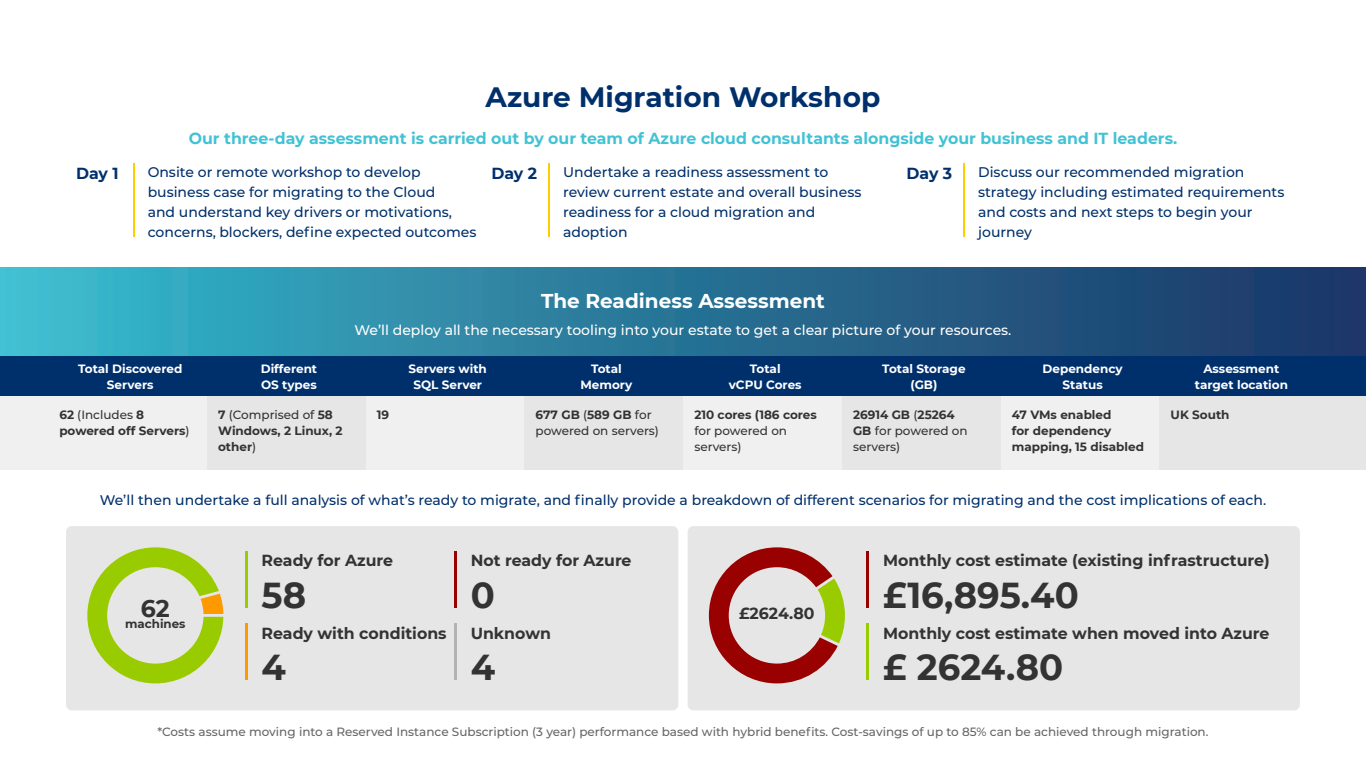
<style>
.page{position:relative;width:1366px;height:768px;background:#fff}
.page>*{position:absolute;margin:0;border:0;box-sizing:border-box;transform-origin:0 0}
.t1{font:700 36px "Montserrat";color:#333}
.t2{font:700 28px "Montserrat";color:#00306c}
.t3{font:700 24px "Montserrat";color:#333}
.t4{font:700 20px "Montserrat";color:#fff}
.t5{font:700 16px "Montserrat";color:#333}
.t6{font:700 16px "Montserrat";color:#42c2d4}
.t7{font:700 16px "Montserrat";letter-spacing:-.005em;color:#00306c}
.t8{font:500 14px/20px "Montserrat";color:#00306c}
.t9{font:500 14px "Montserrat";color:#fff}
.t10{font:500 12px "Montserrat";color:#666}
.t11{font:700 12px/16px "Montserrat";color:#fff;text-align:center}
.t12{font:700 12px/16px "Montserrat";color:#333}
.t13{font:500 12px/16px "Montserrat";color:#333}
.s1{font-weight:500}
.s2{font-weight:700}
</style>
<div class="page">
<div style="left:0;top:267px;width:1366px;height:203px;background:linear-gradient(to right,#3abbcd,#1a3163)"></div>
<div style="left:0;top:357px;width:1366px;height:39px;background:#00306c"></div>
<div style="left:66px;top:526px;width:612px;height:184px;background:#e6e6e6;border-radius:6px"></div>
<div style="left:688px;top:526px;width:612px;height:184px;background:#e6e6e6;border-radius:6px"></div>
<div style="left:48px;top:396px;width:159px;height:74px;background:#f0f0f0"></div>
<div style="left:0;top:396px;width:48px;height:74px;background:#f0f0f0"></div>
<div style="left:1318px;top:396px;width:48px;height:74px;background:#e6e6e6"></div>
<div style="left:366px;top:396px;width:158px;height:74px;background:#f0f0f0"></div>
<div style="left:683px;top:396px;width:159px;height:74px;background:#f0f0f0"></div>
<div style="left:1000px;top:396px;width:159px;height:74px;background:#f0f0f0"></div>
<div style="left:207px;top:396px;width:159px;height:74px;background:#e6e6e6"></div>
<div style="left:524px;top:396px;width:159px;height:74px;background:#e6e6e6"></div>
<div style="left:842px;top:396px;width:158px;height:74px;background:#e6e6e6"></div>
<div style="left:1159px;top:396px;width:159px;height:74px;background:#e6e6e6"></div>
<hr style="left:133px;top:164px;width:1px;height:73px;background:#fc0">
<hr style="left:548px;top:164px;width:2px;height:73px;background:#fc0">
<hr style="left:963px;top:164px;width:2px;height:73px;background:#fc0">
<svg style="left:709px;top:547px;width:136px;height:136px"></svg>
<hr style="left:245px;top:551px;width:2px;height:57px;background:#9c0">
<hr style="left:866px;top:551px;width:3px;height:57px;background:#900">
<hr style="left:454px;top:551px;width:3px;height:57px;background:#900">
<hr style="left:245px;top:623px;width:2px;height:57px;background:#f90">
<hr style="left:866px;top:623px;width:3px;height:57px;background:#9c0">
<hr style="left:454px;top:623px;width:3px;height:57px;background:#b5b3b2">
<svg style="left:87px;top:547px;width:136px;height:136px"></svg>
<p class="t2" style="left:486px;top:77px;width:396px">Azure Migration Workshop</p>
<p class="t6" style="left:189px;top:127px;width:990px">Our three-day assessment is carried out by our team of Azure cloud consultants alongside your business and IT leaders.</p>
<p class="t8" style="left:148px;top:162px;width:330px">Onsite or remote workshop to develop business case for migrating to the Cloud<br>and understand key drivers or motivations, concerns, blockers, define expected outcomes</p>
<p class="t8" style="left:563px;top:162px;width:300px">Undertake a readiness assessment to review current estate and overall business readiness for a cloud migration and adoption</p>
<p class="t8" style="left:978px;top:162px;width:308px">Discuss our recommended migration strategy including estimated requirements and costs and next steps to begin your journey</p>
<p class="t7" style="left:76px;top:162px;width:44px">Day 1</p>
<p class="t7" style="left:491px;top:162px;width:47px">Day 2</p>
<p class="t7" style="left:906px;top:162px;width:47px">Day 3</p>
<p class="t4" style="left:541px;top:286px;width:285px">The Readiness Assessment</p>
<p class="t9" style="left:355px;top:321px;width:658px">We’ll deploy all the necessary tooling into your estate to get a clear picture of your resources.</p>
<p class="t11" style="left:78px;top:360px;width:106px">Total Discovered<br>Servers</p>
<p class="t11" style="left:409px;top:360px;width:80px">Servers with<br>SQL Server</p>
<p class="t11" style="left:750px;top:360px;width:32px">Total</p>
<p class="t11" style="left:261px;top:360px;width:58px;text-align:left">Different<br>OS types</p>
<p class="t11" style="left:591px;top:360px;width:32px">Total</p>
<p class="t11" style="left:729px;top:376px;width:74px">vCPU Cores</p>
<p class="t11" style="left:580px;top:376px;width:54px">Memory</p>
<p class="t11" style="left:882px;top:360px;width:85px">Total Storage</p>
<p class="t11" style="left:910px;top:376px;width:29px">(GB)</p>
<p class="t11" style="left:1043px;top:360px;width:82px">Dependency</p>
<p class="t11" style="left:1063px;top:376px;width:42px">Status</p>
<p class="t11" style="left:1203px;top:360px;width:77px">Assessment</p>
<p class="t11" style="left:1195px;top:376px;width:95px">target location</p>
<p class="t12" style="left:218px;top:406px;width:126px">7 <span class="s1">(Comprised of</span> 58<br>Windows, 2 Linux, 2 other<span class="s1">)</span></p>
<p class="t13" style="left:536px;top:407px;width:125px"><span class="s2">677 GB</span> (<span class="s2">589 GB</span> for powered on servers)</p>
<p class="t13" style="left:853px;top:407px;width:116px"><span class="s2">26914 GB</span> (<span class="s2">25264<br>GB</span> for powered on servers)</p>
<p class="t12" style="left:1171px;top:406px;width:61px">UK South</p>
<p class="t12" style="left:59px;top:406px;width:132px">62 <span class="s1">(Includes</span> 8 powered off Servers<span class="s1">)</span></p>
<p class="t12" style="left:377px;top:406px;width:14px">19</p>
<p class="t13" style="left:694px;top:407px;width:124px"><span class="s2">210 cores (186 cores </span>for powered on servers)</p>
<p class="t12" style="left:1012px;top:406px;width:134px">47 VMs enabled<br>for dependency mapping, 15 disabled</p>
<p class="t8" style="left:100px;top:489px;width:1168px">We’ll then undertake a full analysis of what’s ready to migrate, and finally provide a breakdown of different scenarios for migrating and the cost implications of each.</p>
<p class="t3" style="left:141px;top:591px;width:31px">62</p>
<p class="t12" style="left:125px;top:615px;width:62px">machines</p>
<p class="t5" style="left:262px;top:549px;width:133px">Ready for Azure</p>
<p class="t5" style="left:471px;top:549px;width:162px">Not ready for Azure</p>
<p class="t5" style="left:883px;top:549px;width:388px">Monthly cost estimate (existing infrastructure)</p>
<p class="t1" style="left:262px;top:569px;width:46px">58</p>
<p class="t1" style="left:471px;top:569px;width:26px">0</p>
<p class="t1" style="left:883px;top:569px;width:197px">£16,895.40</p>
<p class="t5" style="left:739px;top:602px;width:77px">£2624.80</p>
<p class="t5" style="left:262px;top:621px;width:186px">Ready with conditions</p>
<p class="t5" style="left:471px;top:621px;width:82px">Unknown</p>
<p class="t5" style="left:883px;top:621px;width:388px">Monthly cost estimate when moved into Azure</p>
<p class="t1" style="left:262px;top:641px;width:26px">4</p>
<p class="t1" style="left:471px;top:641px;width:26px">4</p>
<p class="t1" style="left:883px;top:641px;width:181px">£ 2624.80</p>
<p class="t10" style="left:157px;top:724px;width:1053px">*Costs assume moving into a Reserved Instance Subscription (3 year) performance based with hybrid benefits. Cost-savings of up to 85% can be achieved through migration.</p>
</div>
